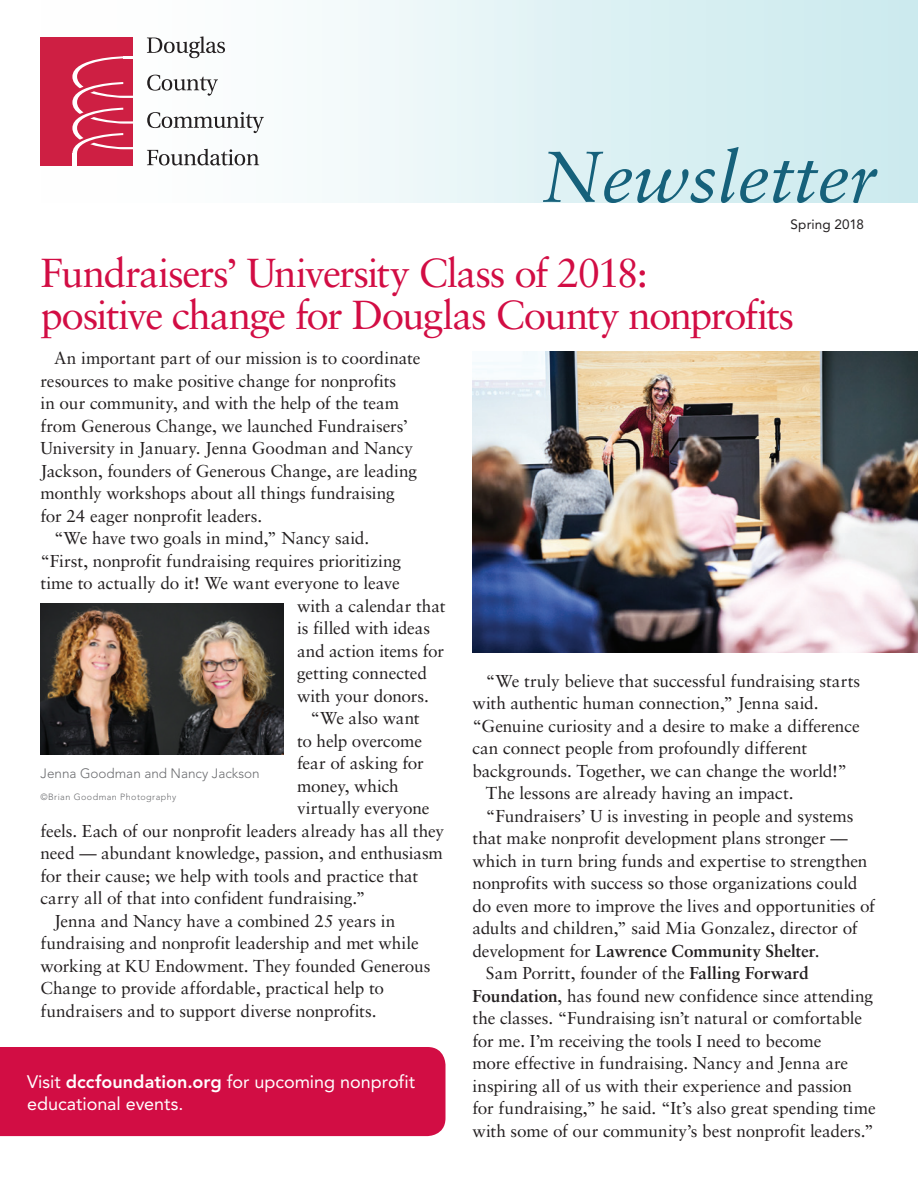
<style>
.page{position:relative;width:918px;height:1188px;background:#fff}
.page>*{position:absolute;margin:0;border:0;box-sizing:border-box;transform-origin:0 0}
.t1{font:italic 72px "Sabon LT Std";color:#16617b}
.t2{font:40.5px/42px "Sabon LT Std";letter-spacing:-.04em;color:#d20d44}
.t3{font:18px/22.5px "Avenir LT Std";color:#fff}
.t4{font:17.25px "Sabon LT Std";letter-spacing:-.01em;color:#231f20}
.t5{font:700 17.25px "Sabon LT Std";letter-spacing:-.005em;color:#231f20}
.t6{font:300 13.5px "Avenir LT Std";color:#6c6d70}
.t7{font:13.5px "Avenir LT Std";letter-spacing:.01em;color:#231f20}
.t8{font:300 9px "Avenir LT Std";letter-spacing:.05em;color:#6c6d70}
.s1{font-weight:800}
.s2{font-weight:400}
.s3{font-weight:700}
</style>
<div class="page">
<div style="left:0;top:0;width:918px;height:202px;background:linear-gradient(to right,#fff,#caeaee)"></div>
<div style="left:40px;top:38px;width:93px;height:128px;background:#ce1f43"></div>
<div style="left:72px;top:153px;width:5px;height:13px;background:#fff"></div>
<svg style="left:72px;top:56px;width:61px;height:97px"></svg>
<svg style="left:147px;top:36px;width:78px;height:22px"></svg>
<svg style="left:147px;top:75px;width:71px;height:21px"></svg>
<svg style="left:147px;top:112px;width:117px;height:21px"></svg>
<svg style="left:147px;top:149px;width:112px;height:16px"></svg>
<div style="left:0;top:1047px;width:446px;height:89px;background:#d20d44"></div>
<img style="left:472px;top:351px;width:446px;height:301px">
<img style="left:40px;top:603px;width:244px;height:151px">
<h1 class="t1" style="left:542px;top:135px;width:337px">Newsletter</h1>
<p class="t7" style="left:791px;top:217px;width:75px">Spring 2018</p>
<h2 class="t2" style="left:40px;top:252px;width:755px">Fundraisers’ University Class of 2018:<br>positive change for Douglas County nonprofits</h2>
<p class="t4" style="left:54px;top:348px;width:368px">An important part of our mission is to coordinate</p>
<p class="t4" style="left:40px;top:370px;width:357px">resources to make positive change for nonprofits</p>
<p class="t4" style="left:40px;top:393px;width:360px">in our community, and with the help of the team</p>
<p class="t4" style="left:40px;top:415px;width:369px">from Generous Change, we launched Fundraisers’</p>
<p class="t4" style="left:40px;top:438px;width:374px">University in January. Jenna Goodman and Nancy</p>
<p class="t4" style="left:40px;top:460px;width:378px">Jackson, founders of Generous Change, are leading</p>
<p class="t4" style="left:40px;top:483px;width:356px">monthly workshops about all things fundraising</p>
<p class="t4" style="left:40px;top:505px;width:223px">for 24 eager nonprofit leaders.</p>
<p class="t4" style="left:54px;top:528px;width:317px">“We have two goals in mind,” Nancy said.</p>
<p class="t4" style="left:40px;top:550px;width:362px">“First, nonprofit fundraising requires prioritizing</p>
<p class="t4" style="left:40px;top:573px;width:361px">time to actually do it! We want everyone to leave</p>
<p class="t4" style="left:297px;top:595px;width:150px">with a calendar that</p>
<p class="t4" style="left:297px;top:618px;width:135px">is filled with ideas</p>
<p class="t4" style="left:297px;top:640px;width:149px">and action items for</p>
<p class="t4" style="left:297px;top:663px;width:132px">getting connected</p>
<p class="t4" style="left:297px;top:685px;width:134px">with your donors.</p>
<p class="t4" style="left:311px;top:708px;width:111px">“We also want</p>
<p class="t4" style="left:297px;top:730px;width:127px">to help overcome</p>
<p class="t4" style="left:297px;top:753px;width:128px">fear of asking for</p>
<p class="t4" style="left:297px;top:775px;width:103px">money, which</p>
<p class="t4" style="left:297px;top:798px;width:134px">virtually everyone</p>
<p class="t4" style="left:40px;top:820px;width:405px">feels. Each of our nonprofit leaders already has all they</p>
<p class="t4" style="left:40px;top:843px;width:404px">need — abundant knowledge, passion, and enthusiasm</p>
<p class="t4" style="left:40px;top:865px;width:379px">for their cause; we help with tools and practice that</p>
<p class="t4" style="left:40px;top:888px;width:326px">carry all of that into confident fundraising.”</p>
<p class="t4" style="left:54px;top:910px;width:343px">Jenna and Nancy have a combined 25 years in</p>
<p class="t4" style="left:40px;top:933px;width:380px">fundraising and nonprofit leadership and met while</p>
<p class="t4" style="left:40px;top:955px;width:391px">working at KU Endowment. They founded Generous</p>
<p class="t4" style="left:40px;top:978px;width:345px">Change to provide affordable, practical help to</p>
<p class="t4" style="left:40px;top:1000px;width:338px">fundraisers and to support diverse nonprofits.</p>
<p class="t6" style="left:40px;top:766px;width:221px">Jenna Goodman and Nancy Jackson</p>
<p class="t8" style="left:40px;top:791px;width:137px">©Brian Goodman Photography</p>
<p class="t3" style="left:27px;top:1070px;width:390px">Visit <span class="s1">dccfoundation.org</span> for upcoming nonprofit educational events.</p>
<p class="t4" style="left:486px;top:671px;width:376px">“We truly believe that successful fundraising starts</p>
<p class="t4" style="left:472px;top:693px;width:348px">with authentic human connection,” Jenna said.</p>
<p class="t4" style="left:472px;top:716px;width:389px">“Genuine curiosity and a desire to make a difference</p>
<p class="t4" style="left:472px;top:738px;width:336px">can connect people from profoundly different</p>
<p class="t4" style="left:472px;top:761px;width:376px">backgrounds. Together, we can change the world!”</p>
<p class="t4" style="left:486px;top:783px;width:309px">The lessons are already having an impact.</p>
<p class="t4" style="left:486px;top:806px;width:369px">“Fundraisers’ U is investing in people and systems</p>
<p class="t4" style="left:472px;top:828px;width:377px">that make nonprofit development plans stronger —</p>
<p class="t4" style="left:472px;top:851px;width:397px">which in turn bring funds and expertise to strengthen</p>
<p class="t4" style="left:472px;top:873px;width:387px">nonprofits with success so those organizations could</p>
<p class="t4" style="left:472px;top:896px;width:404px">do even more to improve the lives and opportunities of</p>
<p class="t4" style="left:472px;top:918px;width:387px">adults and children,” said Mia Gonzalez, director of</p>
<p class="t5" style="left:472px;top:940px;width:349px"><span class="s2">development for</span> Lawrence Community Shelter<span class="s2">.</span></p>
<p class="t4" style="left:486px;top:963px;width:324px">Sam Porritt, founder of the <span class="s3">Falling Forward</span></p>
<p class="t4" style="left:472px;top:986px;width:402px"><span class="s3">Foundation</span>, has found new confidence since attending</p>
<p class="t4" style="left:472px;top:1008px;width:391px">the classes. “Fundraising isn’t natural or comfortable</p>
<p class="t4" style="left:472px;top:1031px;width:351px">for me. I’m receiving the tools I need to become</p>
<p class="t4" style="left:472px;top:1053px;width:377px">more effective in fundraising. Nancy and Jenna are</p>
<p class="t4" style="left:472px;top:1076px;width:381px">inspiring all of us with their experience and passion</p>
<p class="t4" style="left:472px;top:1098px;width:405px">for fundraising,” he said. “It’s also great spending time</p>
<p class="t4" style="left:472px;top:1121px;width:403px">with some of our community’s best nonprofit leaders.”</p>
</div>
